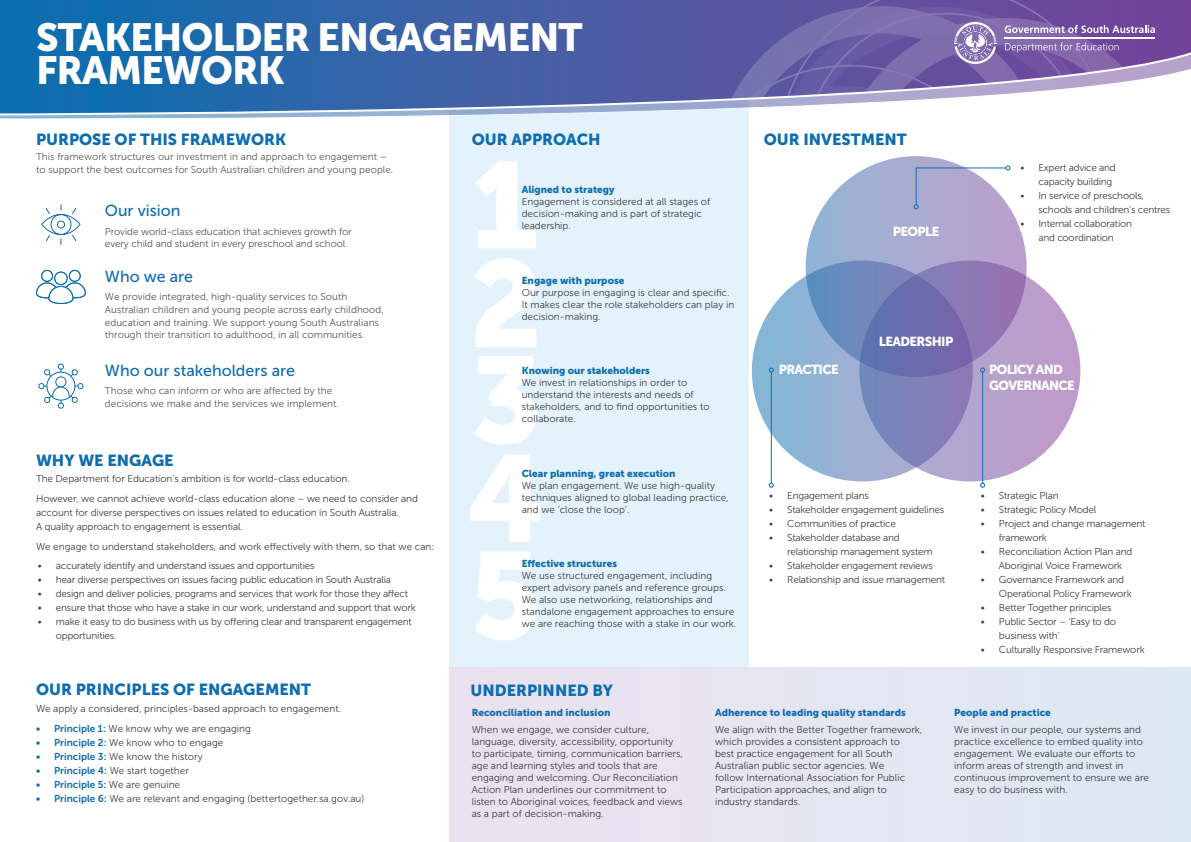
<style>
.page{position:relative;width:1191px;height:842px;background:#fff}
.page>*{position:absolute;margin:0;border:0;box-sizing:border-box;transform-origin:0 0}
.H2_SUB_HEAD{font:39px/33px "Museo Sans 900";letter-spacing:-.025em;color:#fff}
.t1{font:16px "Museo Sans 900";color:#0e6dae}
.H3_SUB_HEAD{font:16px "Museo Sans 500";color:#0e6dae}
.t2{font:13px/15.6px "Museo Sans 900";letter-spacing:-.05em;color:#fff}
.t3{font:10px/12px "Museo Sans 300";color:#3e3e3f}
.t4{font:10px/14px "Museo Sans 300";letter-spacing:-.02em;color:#3e3e3f}
.Body_copy{font:10px/12.7px "Museo Sans 300";color:#57585a}
.t5{font:10px "Museo Sans 900";color:#0e6dae}
.t6{font:10px "Museo Sans 700";color:#0e6dae}
.s1{font-family:"Museo Sans 700";color:#0e6dae}
.s2{font-family:"Museo Sans 300";color:#3e3e3f}
.s3{font-family:"Museo Sans 900";color:#0e6dae}
</style>
<div class="page">
<div style="left:449px;top:45px;width:299px;height:622px;background:#e3f2fb"></div>
<svg style="left:475px;top:161px;width:61px;height:87px"></svg>
<div style="left:805px;top:156px;width:221px;height:221px;background:linear-gradient(to right,#95b7d6,#bc9eca);border-radius:50%"></div>
<svg style="left:752px;top:261px;width:220px;height:220px;background:#87a8ce"></svg>
<svg style="left:859px;top:261px;width:221px;height:220px;background:#9688bd"></svg>
<svg style="left:475px;top:258px;width:61px;height:89px"></svg>
<svg style="left:474px;top:356px;width:62px;height:89px"></svg>
<svg style="left:470px;top:454px;width:70px;height:88px"></svg>
<svg style="left:475px;top:552px;width:61px;height:88px"></svg>
<div style="left:449px;top:667px;width:742px;height:175px;background:#e5e6f0"></div>
<svg style="left:0;top:116px;width:749px;height:4px"></svg>
<svg style="left:0;top:0;width:1191px;height:116px;background:#4b76b3"></svg>
<svg style="left:719px;top:0;width:442px;height:100px;background:#8373b1"></svg>
<svg style="left:41px;top:204px;width:40px;height:41px"></svg>
<div style="left:69px;top:270px;width:12px;height:12px;border:1px solid #0e6dae;border-radius:50%"></div>
<div style="left:41px;top:270px;width:12px;height:12px;border:1px solid #0e6dae;border-radius:50%"></div>
<div style="left:54px;top:272px;width:14px;height:13px;border:1px solid #0e6dae;border-radius:50%"></div>
<svg style="left:36px;top:282px;width:50px;height:22px"></svg>
<svg style="left:47px;top:372px;width:28px;height:28px"></svg>
<div style="left:46px;top:372px;width:29px;height:29px;border:1px solid #0e6dae;border-radius:50%"></div>
<div style="left:56px;top:377px;width:10px;height:10px;background:#fff;border-radius:50%"></div>
<div style="left:55px;top:376px;width:11px;height:11px;border:1px solid #0e6dae;border-radius:50%"></div>
<div style="left:58px;top:363px;width:6px;height:7px;border:1px solid #0e6dae;border-radius:50%"></div>
<svg style="left:58px;top:364px;width:5px;height:8px"></svg>
<svg style="left:44px;top:369px;width:8px;height:8px"></svg>
<svg style="left:69px;top:369px;width:9px;height:8px"></svg>
<svg style="left:38px;top:383px;width:45px;height:26px"></svg>
<svg style="left:913px;top:165px;width:97px;height:44px"></svg>
<hr style="left:771px;top:372px;width:1px;height:111px;background:#0e6dae">
<svg style="left:769px;top:367px;width:5px;height:5px"></svg>
<svg style="left:769px;top:483px;width:5px;height:5px"></svg>
<hr style="left:982px;top:372px;width:1px;height:111px;background:#0e6dae">
<svg style="left:980px;top:367px;width:5px;height:5px"></svg>
<svg style="left:980px;top:483px;width:5px;height:5px"></svg>
<p class="H2_SUB_HEAD" style="left:36px;top:21px;width:548px">STAKEHOLDER ENGAGEMENT<br>FRAMEWORK</p>
<p class="t1" style="left:36px;top:130px;width:252px">PURPOSE OF THIS FRAMEWORK</p>
<p class="Body_copy" style="left:36px;top:151px;width:359px">This framework structures our investment in and approach to engagement – to support the best outcomes for South Australian children and young people.</p>
<p class="H3_SUB_HEAD" style="left:105px;top:202px;width:77px">Our vision</p>
<p class="Body_copy" style="left:105px;top:225px;width:248px">Provide world-class education that achieves growth for every child and student in every preschool and school.</p>
<p class="H3_SUB_HEAD" style="left:105px;top:268px;width:90px">Who we are</p>
<p class="Body_copy" style="left:105px;top:290px;width:280px">We provide integrated, high-quality services to South Australian children and young people across early childhood, education and training. We support young South Australians through their transition to adulthood, in all communities.</p>
<p class="H3_SUB_HEAD" style="left:105px;top:361px;width:192px">Who our stakeholders are</p>
<p class="Body_copy" style="left:105px;top:384px;width:236px">Those who can inform or who are affected by the decisions we make and the services we implement.</p>
<p class="t1" style="left:36px;top:451px;width:139px">WHY WE ENGAGE</p>
<p class="t3" style="left:36px;top:473px;width:315px">The Department for Education’s ambition is for world-class education.</p>
<p class="t3" style="left:36px;top:492px;width:383px;line-height:14px">However, we cannot achieve world-class education alone – we need to consider and account for diverse perspectives on issues related to education in South Australia.<br>A quality approach to engagement is essential.</p>
<p class="t3" style="left:36px;top:540px;width:400px">We engage to understand stakeholders, and work effectively with them, so that we can:</p>
<p class="t4" style="left:38px;top:559px;width:278px">• accurately identify and understand issues and opportunities</p>
<p class="t4" style="left:38px;top:573px;width:355px">• hear diverse perspectives on issues facing public education in South Australia</p>
<p class="t4" style="left:38px;top:587px;width:372px">• design and deliver policies, programs and services that work for those they affect</p>
<p class="t4" style="left:38px;top:601px;width:379px">• ensure that those who have a stake in our work, understand and support that work</p>
<p class="t4" style="left:56px;top:615px;width:357px;text-indent:-18px">• make it easy to do business with us by offering clear and transparent engagement opportunities.</p>
<p class="t1" style="left:36px;top:681px;width:277px">OUR PRINCIPLES OF ENGAGEMENT</p>
<p class="t3" style="left:36px;top:703px;width:307px">We apply a considered, principles-based approach to engagement.</p>
<p class="t3" style="left:36px;top:722px;width:216px"><span class="s1">• Principle 1:</span> We know why we are engaging</p>
<p class="t3" style="left:36px;top:736px;width:189px"><span class="s1">• Principle 2:</span> We know who to engage</p>
<p class="t3" style="left:36px;top:750px;width:168px"><span class="s1">• Principle 3:</span> We know the history</p>
<p class="t3" style="left:36px;top:764px;width:154px"><span class="s1">• Principle 4:</span> We start together</p>
<p class="t6" style="left:36px;top:779px;width:146px">• Principle 5: <span class="s2">We are genuine</span></p>
<p class="t3" style="left:36px;top:792px;width:330px"><span class="s1">• Principle 6:</span> We are relevant and engaging (bettertogether.sa.gov.au)</p>
<p class="t1" style="left:471px;top:130px;width:130px">OUR APPROACH</p>
<p class="t1" style="left:764px;top:130px;width:144px">OUR INVESTMENT</p>
<p class="t3" style="left:522px;top:184px;width:190px"><span class="s3">Aligned to strategy<br></span>Engagement is considered at all stages of decision-making and is part of strategic leadership.</p>
<p class="t3" style="left:522px;top:274px;width:214px"><span class="s3">Engage with purpose<br></span>Our purpose in engaging is clear and specific.<br>It makes clear the role stakeholders can play in decision-making.</p>
<p class="t2" style="left:893px;top:224px;width:48px">PEOPLE</p>
<p class="t2" style="left:879px;top:334px;width:76px">LEADERSHIP</p>
<p class="t4" style="left:1038px;top:160px;width:79px;text-indent:-18px">• Expert advice and capacity building</p>
<p class="t4" style="left:1038px;top:188px;width:133px;text-indent:-18px">• In service of preschools, schools and children’s centres</p>
<p class="t4" style="left:1020px;top:216px;width:113px;text-align:center">• Internal collaboration and coordination</p>
<p class="t3" style="left:522px;top:365px;width:189px"><span class="s3">Knowing our stakeholders<br></span>We invest in relationships in order to understand the interests and needs of stakeholders, and to find opportunities to collaborate.</p>
<p class="t3" style="left:522px;top:467px;width:208px"><span class="s3">Clear planning, great execution<br></span>We plan engagement. We use high-quality techniques aligned to global leading practice, and we ‘close the loop’.</p>
<p class="t3" style="left:522px;top:558px;width:216px"><span class="s3">Effective structures<br></span>We use structured engagement, including expert advisory panels and reference groups.<br>We also use networking, relationships and standalone engagement approaches to ensure we are reaching those with a stake in our work.</p>
<p class="t1" style="left:470px;top:681px;width:144px">UNDERPINNED BY</p>
<p class="t2" style="left:778px;top:362px;width:62px">PRACTICE</p>
<p class="t2" style="left:989px;top:362px;width:87px">POLICY AND<br>GOVERNANCE</p>
<p class="t4" style="left:769px;top:489px;width:101px">• Engagement plans</p>
<p class="t4" style="left:769px;top:503px;width:176px">• Stakeholder engagement guidelines</p>
<p class="t4" style="left:769px;top:517px;width:128px">• Communities of practice</p>
<p class="t4" style="left:787px;top:531px;width:147px;text-indent:-18px">• Stakeholder database and relationship management system</p>
<p class="t4" style="left:769px;top:559px;width:165px">• Stakeholder engagement reviews</p>
<p class="t4" style="left:769px;top:573px;width:177px">• Relationship and issue management</p>
<p class="t4" style="left:981px;top:489px;width:79px">• Strategic Plan</p>
<p class="t4" style="left:981px;top:503px;width:117px">• Strategic Policy Model</p>
<p class="t4" style="left:999px;top:517px;width:148px;text-indent:-18px">• Project and change management framework</p>
<p class="t4" style="left:999px;top:545px;width:135px;text-indent:-18px">• Reconciliation Action Plan and<br>Aboriginal Voice Framework</p>
<p class="t4" style="left:999px;top:573px;width:134px;text-indent:-18px">• Governance Framework and<br>Operational Policy Framework</p>
<p class="t4" style="left:981px;top:601px;width:132px">• Better Together principles</p>
<p class="t4" style="left:999px;top:615px;width:118px;text-indent:-18px">• Public Sector – ‘Easy to do business with’</p>
<p class="t4" style="left:981px;top:643px;width:165px">• Culturally Responsive Framework</p>
<p class="t5" style="left:471px;top:706px;width:140px">Reconciliation and inclusion</p>
<p class="t3" style="left:471px;top:724px;width:213px">When we engage, we consider culture, language, diversity, accessibility, opportunity to participate, timing, communication barriers, age and learning styles and tools that are engaging and welcoming. Our Reconciliation Action Plan underlines our commitment to listen to Aboriginal voices, feedback and views as a part of decision-making.</p>
<p class="t5" style="left:715px;top:706px;width:192px">Adherence to leading quality standards</p>
<p class="t3" style="left:715px;top:724px;width:209px">We align with the Better Together framework, which provides a consistent approach to<br>best practice engagement for all South Australian public sector agencies. We<br>follow International Association for Public Participation approaches, and align to industry standards.</p>
<p class="t5" style="left:954px;top:706px;width:98px">People and practice</p>
<p class="t3" style="left:954px;top:724px;width:196px">We invest in our people, our systems and practice excellence to embed quality into engagement. We evaluate our efforts to inform areas of strength and invest in continuous improvement to ensure we are easy to do business with.</p>
</div>
